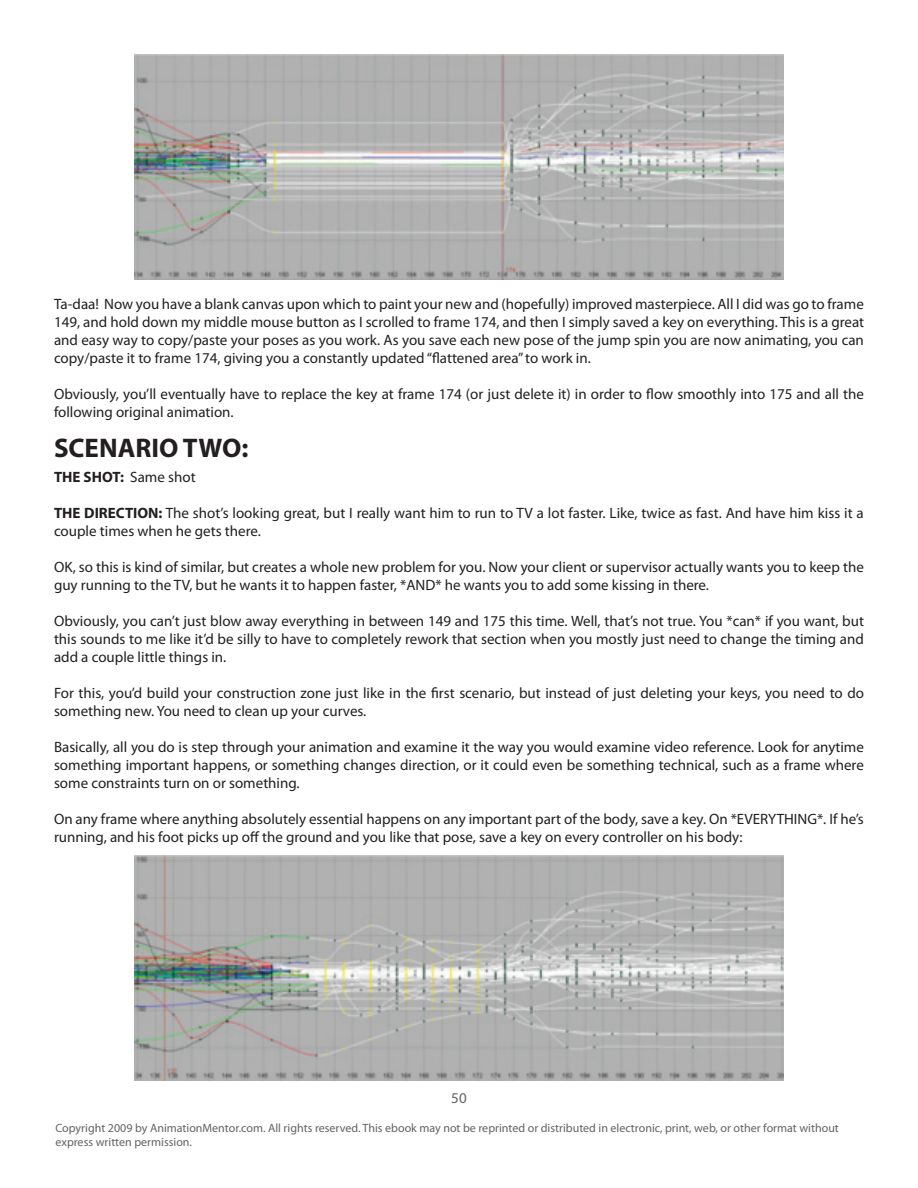
<style>
.page{position:relative;width:918px;height:1188px;background:#fff}
.page>*{position:absolute;margin:0;border:0;box-sizing:border-box;transform-origin:0 0}
.t1{font:700 27px "Myriad Pro";color:#231f20}
.t2{font:15px/18px "Myriad Pro";color:#231f20}
.t3{font:700 15px "Myriad Pro";color:#231f20}
.t4{font:15px "Myriad Pro";color:#636366}
.t5{font:12px/14.4px "Myriad Pro";color:#636366}
.s1{font-weight:400}
.s2{font-weight:700}
</style>
<div class="page">
<img style="left:134px;top:54px;width:650px;height:226px">
<img style="left:134px;top:855px;width:650px;height:226px">
<p class="t2" style="left:54px;top:295px;width:812px;text-align:justify">Ta-daa! Now you have a blank canvas upon which to paint your new and (hopefully) improved masterpiece. All I did was go to frame 149, and hold down my middle mouse button as I scrolled to frame 174, and then I simply saved a key on everything. This is a great and easy way to copy/paste your poses as you work. As you save each new pose of the jump spin you are now animating, you can copy/paste it to frame 174, giving you a constantly updated “flattened area” to work in.</p>
<p class="t2" style="left:54px;top:385px;width:812px">Obviously, you’ll eventually have to replace the key at frame 174 (or just delete it) in order to flow smoothly into 175 and all the following original animation.</p>
<h1 class="t1" style="left:54px;top:430px;width:196px">SCENARIO TWO:</h1>
<p class="t3" style="left:54px;top:467px;width:143px">THE SHOT: <span class="s1">Same shot</span></p>
<p class="t2" style="left:54px;top:504px;width:811px"><span class="s2">THE DIRECTION:</span> The shot’s looking great, but I really want him to run to TV a lot faster. Like, twice as fast. And have him kiss it a couple times when he gets there.</p>
<p class="t2" style="left:54px;top:558px;width:811px">OK, so this is kind of similar, but creates a whole new problem for you. Now your client or supervisor actually wants you to keep the guy running to the TV, but he wants it to happen faster, *AND* he wants you to add some kissing in there.</p>
<p class="t2" style="left:54px;top:612px;width:812px;text-align:justify">Obviously, you can’t just blow away everything in between 149 and 175 this time. Well, that’s not true. You *can* if you want, but this sounds to me like it’d be silly to have to completely rework that section when you mostly just need to change the timing and add a couple little things in.</p>
<p class="t2" style="left:54px;top:684px;width:812px">For this, you’d build your construction zone just like in the first scenario, but instead of just deleting your keys, you need to do something new. You need to clean up your curves.</p>
<p class="t2" style="left:54px;top:738px;width:811px;text-align:justify">Basically, all you do is step through your animation and examine it the way you would examine video reference. Look for anytime something important happens, or something changes direction, or it could even be something technical, such as a frame where some constraints turn on or something.</p>
<p class="t2" style="left:54px;top:810px;width:811px">On any frame where anything absolutely essential happens on any important part of the body, save a key. On *EVERYTHING*. If he’s running, and his foot picks up off the ground and you like that pose, save a key on every controller on his body:</p>
<p class="t4" style="left:451px;top:1088px;width:17px">50</p>
<p class="t5" style="left:56px;top:1120px;width:785px">Copyright 2009 by AnimationMentor.com. All rights reserved. This ebook may not be reprinted or distributed in electronic, print, web, or other format without express written permission.</p>
</div>
